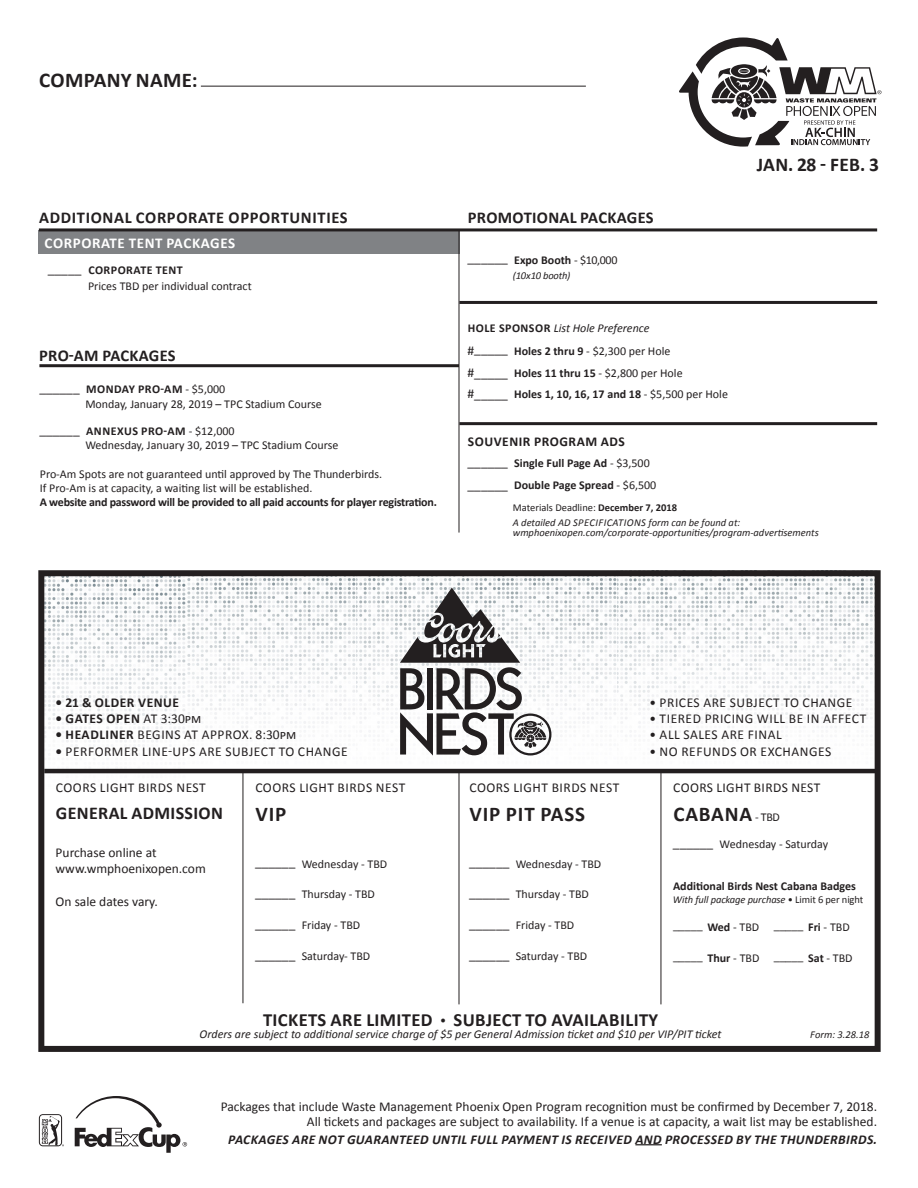
<style>
.page{position:relative;width:918px;height:1188px;background:#fff}
.page>*{position:absolute;margin:0;border:0;box-sizing:border-box;transform-origin:0 0}
.t1{font:700 21px "Calibri";letter-spacing:.04em;color:#231f20}
.t2{font:700 21px "Calibri";letter-spacing:.015em;color:#231f20}
.t3{font:700 19.5px "Calibri";letter-spacing:.02em;color:#231f20}
.t4{font:700 18.6px "Calibri";letter-spacing:.02em;color:#231f20}
.t5{font:700 18px "Calibri";letter-spacing:.02em;color:#231f20}
.t6{font:700 16.5px "Calibri";letter-spacing:.025em;color:#231f20}
.t7{font:700 15px "Calibri";letter-spacing:.04em;color:#fff}
.t8{font:13.5px "Calibri";color:#231f20}
.t9{font:13.5px "Calibri";letter-spacing:.04em;color:#231f20}
.t10{font:italic 700 13.5px "Calibri";letter-spacing:.03em;color:#231f20}
.t11{font:700 13.5px "Calibri";letter-spacing:.04em;color:#231f20}
.t12{font:13.5px "Calibri";letter-spacing:.035em;color:#231f20}
.t13{font:13.5px "Calibri";letter-spacing:.03em;color:#231f20}
.t14{font:12px/16.2px "Calibri";color:#231f20}
.t15{font:700 12px "Calibri";color:#231f20}
.t16{font:700 12px/14.4px "Calibri";letter-spacing:-.02em;color:#231f20}
.t17{font:italic 12px "Calibri";color:#231f20}
.t18{font:700 12px "Calibri";letter-spacing:.04em;color:#231f20}
.t19{font:italic 10.5px/15px "Calibri";color:#231f20}
.t20{font:italic 10.5px "Calibri";letter-spacing:-.02em;color:#231f20}
.s1{font-weight:400;font-size:13.5px}
.s2{font-weight:400}
.s3{font-size:13.5px}
.s4{font-weight:700}
.s5{font-size:13.5px;color:#fff}
.s6{font-weight:700;font-style:normal}
.s7{font-style:normal}
.s8{font-weight:400;font-size:12px}
.s9{font-size:10.8px}
.s10{font-style:inherit}
</style>
<div class="page">
<img style="left:616px;top:578px;width:257px;height:159px">
<img style="left:185px;top:578px;width:431px;height:160px">
<img style="left:45px;top:577px;width:140px;height:197px">
<svg style="left:39px;top:1114px;width:25px;height:32px"></svg>
<svg style="left:75px;top:1096px;width:112px;height:57px"></svg>
<svg style="left:635px;top:1144px;width:27px;height:1px"></svg>
<hr style="left:243px;top:773px;width:1px;height:230px;background:#231f20">
<hr style="left:661px;top:773px;width:1px;height:231px;background:#231f20">
<hr style="left:459px;top:773px;width:1px;height:231px;background:#231f20">
<div style="left:38px;top:570px;width:843px;height:482px;border:6px solid #231f20"></div>
<hr style="left:44px;top:769px;width:833px;height:4px;background:#231f20">
<hr style="left:201px;top:86px;width:385px;height:1px;background:#231f20">
<svg style="left:679px;top:37px;width:202px;height:110px"></svg>
<div style="left:243px;top:230px;width:216px;height:24px;background:#808285"></div>
<div style="left:38px;top:230px;width:205px;height:24px;background:#808285"></div>
<hr style="left:459px;top:301px;width:418px;height:3px;background:#231f20">
<hr style="left:459px;top:422px;width:418px;height:3px;background:#231f20">
<hr style="left:459px;top:230px;width:1px;height:303px;background:#231f20">
<hr style="left:39px;top:228px;width:838px;height:3px;background:#231f20">
<hr style="left:39px;top:364px;width:420px;height:3px;background:#231f20">
<svg style="left:400px;top:588px;width:151px;height:168px"></svg>
<p class="t2" style="left:39px;top:66px;width:160px">COMPANY NAME:</p>
<p class="t6" style="left:39px;top:207px;width:310px">ADDITIONAL CORPORATE OPPORTUNITIES</p>
<p class="t6" style="left:468px;top:207px;width:187px">PROMOTIONAL PACKAGES</p>
<p class="t15" style="left:468px;top:252px;width:151px"><span class="s1">______</span> Expo Booth <span class="s2">- $10,000</span></p>
<p class="t20" style="left:513px;top:268px;width:59px">(10x10 booth)</p>
<p class="t7" style="left:45px;top:234px;width:192px">CORPORATE TENT PACKAGES</p>
<p class="t14" style="left:48px;top:262px;width:205px"><span class="s3">_____</span> <span class="s4">CORPORATE TENT<br></span><span class="s5">_____</span> Prices TBD per individual contract</p>
<p class="t3" style="left:757px;top:153px;width:124px">JAN. 28 - FEB. 3</p>
<p class="t6" style="left:39px;top:345px;width:138px">PRO-AM PACKAGES</p>
<p class="t18" style="left:39px;top:382px;width:187px"><span class="s1">______</span> MONDAY PRO-AM <span class="s2">- $5,000</span></p>
<p class="t14" style="left:85px;top:396px;width:238px">Monday, January 28, 2019 – TPC Stadium Course</p>
<p class="t18" style="left:39px;top:423px;width:197px"><span class="s1">______</span> ANNEXUS PRO-AM <span class="s2">- $12,000</span></p>
<p class="t14" style="left:85px;top:437px;width:255px">Wednesday, January 30, 2019 – TPC Stadium Course</p>
<p class="t14" style="left:40px;top:466px;width:344px">Pro-Am Spots are not guaranteed until approved by The Thunderbirds.</p>
<p class="t16" style="left:40px;top:481px;width:399px"><span class="s2">If Pro-Am is at capacity, a waiting list will be established.<br></span>A website and password will be provided to all paid accounts for player registration.</p>
<p class="t17" style="left:468px;top:320px;width:183px"><span class="s6">HOLE SPONSOR</span> List Hole Preference</p>
<p class="t14" style="left:468px;top:343px;width:204px"><span class="s3">#_____</span> <span class="s4">Holes 2 thru 9</span> - $2,300 per Hole</p>
<p class="t14" style="left:468px;top:365px;width:217px"><span class="s3">#_____</span> <span class="s4">Holes 11 thru 15</span> - $2,800 per Hole</p>
<p class="t15" style="left:468px;top:387px;width:262px"><span class="s1">#_____</span> Holes 1, 10, 16, 17 and 18 <span class="s2">- $5,500 per Hole</span></p>
<p class="t11" style="left:468px;top:433px;width:159px">SOUVENIR PROGRAM ADS</p>
<p class="t15" style="left:468px;top:456px;width:184px"><span class="s1">______</span> Single Full Page Ad <span class="s2">- $3,500</span></p>
<p class="t15" style="left:468px;top:478px;width:190px"><span class="s1">______</span> Double Page Spread <span class="s2">- $6,500</span></p>
<p class="t19" style="left:513px;top:500px;width:229px"><span class="s7">Materials Deadline:</span> <span class="s6">December 7, 2018<br></span>A detailed AD SPECIFICATIONS form can be found at:</p>
<p class="t19" style="left:513px;top:525px;width:308px">wmphoenixopen.com/corporate-opportunities/program-advertisements</p>
<p class="t11" style="left:56px;top:694px;width:125px">• 21 &amp; OLDER VENUE</p>
<p class="t11" style="left:56px;top:710px;width:147px">• GATES OPEN <span class="s2">AT 3:30pm</span></p>
<p class="t12" style="left:56px;top:726px;width:242px"><span class="s4">• HEADLINER</span> BEGINS AT APPROX. 8:30pm</p>
<p class="t9" style="left:56px;top:743px;width:294px"><span class="s4">•</span> PERFORMER LINE-UPS ARE SUBJECT TO CHANGE</p>
<p class="t9" style="left:56px;top:779px;width:151px">COORS LIGHT BIRDS NEST</p>
<p class="t5" style="left:56px;top:802px;width:169px">GENERAL ADMISSION</p>
<p class="t8" style="left:56px;top:844px;width:103px">Purchase online at</p>
<p class="t8" style="left:56px;top:860px;width:152px">www.wmphoenixopen.com</p>
<p class="t8" style="left:56px;top:893px;width:104px">On sale dates vary.</p>
<p class="t9" style="left:255px;top:779px;width:151px">COORS LIGHT BIRDS NEST</p>
<p class="t1" style="left:256px;top:801px;width:32px">VIP</p>
<p class="t14" style="left:255px;top:856px;width:134px"><span class="s3">______</span> Wednesday - TBD</p>
<p class="t14" style="left:255px;top:886px;width:121px"><span class="s3">______</span> Thursday - TBD</p>
<p class="t14" style="left:255px;top:917px;width:107px"><span class="s3">______</span> Friday - TBD</p>
<p class="t14" style="left:255px;top:948px;width:117px"><span class="s3">______</span> Saturday- TBD</p>
<p class="t9" style="left:469px;top:779px;width:151px">COORS LIGHT BIRDS NEST</p>
<p class="t1" style="left:470px;top:801px;width:117px">VIP PIT PASS</p>
<p class="t14" style="left:469px;top:856px;width:134px"><span class="s3">______</span> Wednesday - TBD</p>
<p class="t14" style="left:469px;top:886px;width:121px"><span class="s3">______</span> Thursday - TBD</p>
<p class="t14" style="left:469px;top:917px;width:107px"><span class="s3">______</span> Friday - TBD</p>
<p class="t14" style="left:469px;top:948px;width:120px"><span class="s3">______</span> Saturday - TBD</p>
<p class="t9" style="left:650px;top:694px;width:204px">• PRICES ARE SUBJECT TO CHANGE</p>
<p class="t9" style="left:650px;top:710px;width:218px">• TIERED PRICING WILL BE IN AFFECT</p>
<p class="t9" style="left:650px;top:726px;width:134px">• ALL SALES ARE FINAL</p>
<p class="t9" style="left:650px;top:743px;width:183px">• NO REFUNDS OR EXCHANGES</p>
<p class="t13" style="left:673px;top:779px;width:149px">COORS LIGHT BIRDS NEST</p>
<p class="t1" style="left:673px;top:801px;width:108px">CABANA <span class="s8">- TBD</span></p>
<p class="t14" style="left:673px;top:836px;width:157px"><span class="s3">______</span> Wednesday - Saturday</p>
<p class="t15" style="left:673px;top:878px;width:184px">Additional Birds Nest Cabana Badges</p>
<p class="t19" style="left:673px;top:892px;width:192px">With full package purchase <span class="s7">• Limit 6 per night</span></p>
<p class="t14" style="left:673px;top:917px;width:88px">_____ <span class="s4">Wed</span> - TBD</p>
<p class="t14" style="left:673px;top:948px;width:88px">_____ <span class="s4">Thur</span> - TBD</p>
<p class="t14" style="left:774px;top:917px;width:78px">_____ <span class="s4">Fri</span> - TBD</p>
<p class="t14" style="left:774px;top:948px;width:80px">_____ <span class="s4">Sat</span> - TBD</p>
<p class="t4" style="left:263px;top:1008px;width:397px">TICKETS ARE LIMITED <span class="s9">•</span> SUBJECT TO AVAILABILITY</p>
<p class="t17" style="left:200px;top:1026px;width:524px">Orders are subject to additional service charge of $5 per General Admission ticket and $10 per VIP/PIT ticket</p>
<p class="t19" style="left:810px;top:1027px;width:61px">Form: 3.<span class="s10">28</span>.18</p>
<p class="t8" style="left:221px;top:1098px;width:658px">Packages that include Waste Management Phoenix Open Program recognition must be confirmed by December 7, 2018.</p>
<p class="t8" style="left:307px;top:1113px;width:572px">All tickets and packages are subject to availability. If a venue is at capacity, a wait list may be established.</p>
<p class="t10" style="left:228px;top:1131px;width:650px">PACKAGES ARE NOT GUARANTEED UNTIL FULL PAYMENT IS RECEIVED AND PROCESSED BY THE THUNDERBIRDS.</p>
</div>
